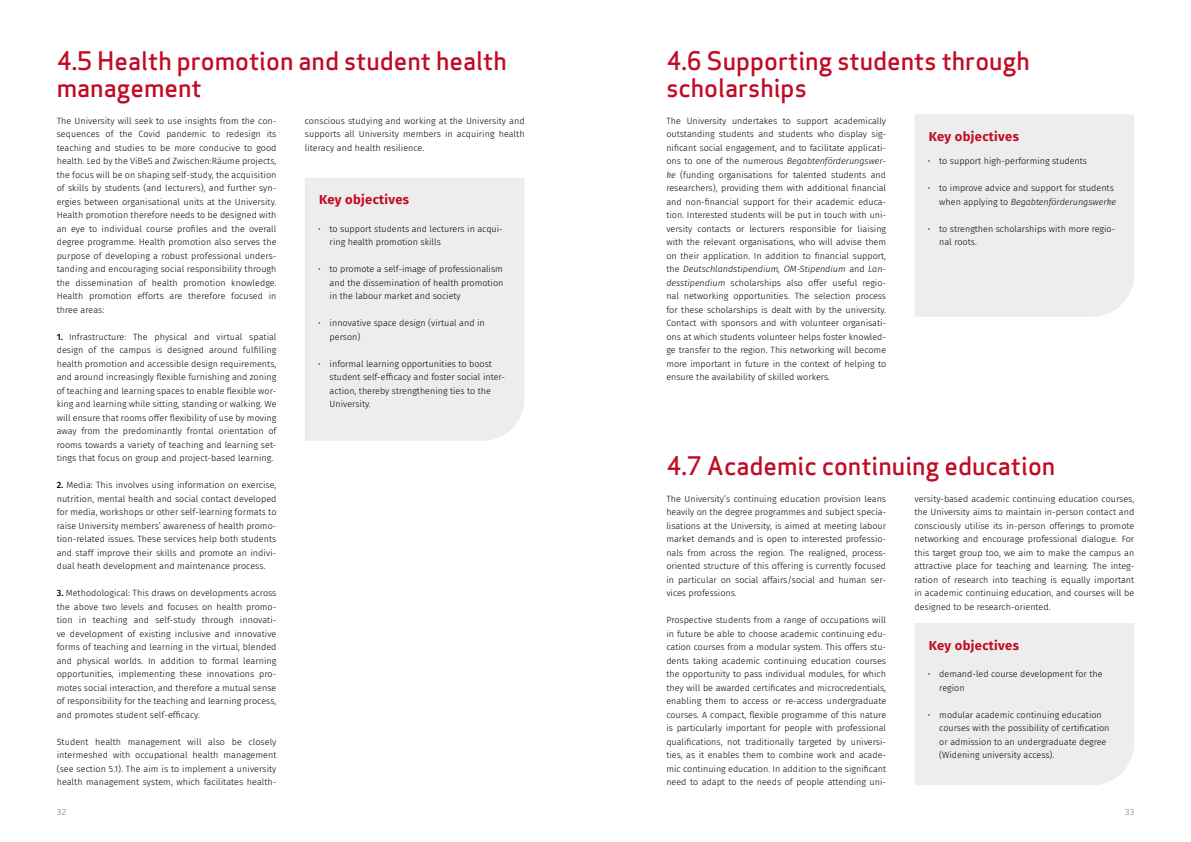
<style>
.page{position:relative;width:1191px;height:842px;background:#fff}
.page>*{position:absolute;margin:0;border:0;box-sizing:border-box;transform-origin:0 0}
.t1{font:500 25px/27px "Apex Sans";color:#c10b25}
.t2{font:700 13px "Fira Sans";letter-spacing:.025em;color:#c10b25}
.t3{font:300 9px/13.5px "Fira Sans";color:#000;text-align:justify}
.t4{font:8px "Apex Sans";color:#878787}
.s1{font-weight:500}
.s2{font-style:italic}
</style>
<div class="page">
<div style="left:915px;top:114px;width:219px;height:203px;background:#ededed"></div>
<div style="left:305px;top:178px;width:219px;height:263px;background:#ededed"></div>
<div style="left:915px;top:623px;width:219px;height:162px;background:#ededed"></div>
<h1 class="t1" style="left:57px;top:44px;width:451px">4.5 Health promotion and student health management</h1>
<p class="t3" style="left:57px;top:114px;width:221px">The University will seek to use insights from the con&shy;sequences of the Covid pandemic to redesign its teaching and studies to be more conducive to good health. Led by the ViBeS and Zwischen:Räume projects, the focus will be on shaping self-study, the acquisition of skills by students (and lecturers), and further syn&shy;ergies between organisational units at the University.<br>Health promotion therefore needs to be designed with an eye to individual course profiles and the overall degree programme. Health promotion also serves the purpose of developing a robust professional unders&shy;tanding and encouraging social responsibility through the dissemination of health promotion knowledge.<br>Health promotion efforts are therefore focused in three areas:</p>
<p class="t3" style="left:57px;top:330px;width:221px"><span class="s1">1.</span> Infrastructure: The physical and virtual spatial design of the campus is designed around fulfilling health promotion and accessible design requirements, and around increasingly flexible furnishing and zoning of teaching and learning spaces to enable flexible wor&shy;king and learning while sitting, standing or walking. We will ensure that rooms offer flexibility of use by moving away from the predominantly frontal orientation of rooms towards a variety of teaching and learning set&shy;tings that focus on group and project-based learning.</p>
<p class="t3" style="left:57px;top:478px;width:221px"><span class="s1">2.</span> Media: This involves using information on exercise, nutrition, mental health and social contact developed for media, workshops or other self-learning formats to raise University members’ awareness of health promo&shy;tion-related issues. These services help both students and staff improve their skills and promote an indivi&shy;dual heath development and maintenance process.</p>
<p class="t3" style="left:57px;top:586px;width:221px"><span class="s1">3.</span> Methodological: This draws on developments across the above two levels and focuses on health promo&shy;tion in teaching and self-study through innovati&shy;ve development of existing inclusive and innovative forms of teaching and learning in the virtual, blended and physical worlds. In addition to formal learning opportunities, implementing these innovations pro&shy;motes social interaction, and therefore a mutual sense of responsibility for the teaching and learning process, and promotes student self-efficacy.</p>
<p class="t3" style="left:57px;top:735px;width:221px">Student health management will also be closely intermeshed with occupational health management (see section 5.1). The aim is to implement a university health management system, which facilitates health-</p>
<h1 class="t1" style="left:666px;top:44px;width:365px">4.6 Supporting students through scholarships</h1>
<p class="t3" style="left:305px;top:114px;width:221px">conscious studying and working at the University and supports all University members in acquiring health literacy and health resilience.</p>
<p class="t3" style="left:666px;top:114px;width:221px">The University undertakes to support academically outstanding students and students who display sig&shy;nificant social engagement, and to facilitate applicati&shy;ons to one of the numerous <span class="s2">Begabtenförderungswer&shy;ke</span> (funding organisations for talented students and researchers), providing them with additional financial and non-financial support for their academic educa&shy;tion. Interested students will be put in touch with uni&shy;versity contacts or lecturers responsible for liaising with the relevant organisations, who will advise them on their application. In addition to financial support, the <span class="s2">Deutschlandstipendium, OM-Stipendium</span> and <span class="s2">Lan&shy;desstipendium</span> scholarships also offer useful regio&shy;nal networking opportunities. The selection process for these scholarships is dealt with by the university.<br>Contact with sponsors and with volunteer organisati&shy;ons at which students volunteer helps foster knowled&shy;ge transfer to the region. This networking will become more important in future in the context of helping to ensure the availability of skilled workers.</p>
<h2 class="t2" style="left:928px;top:125px;width:92px">Key objectives</h2>
<p class="t3" style="left:928px;top:154px;width:161px">• to support high-performing students</p>
<p class="t3" style="left:928px;top:181px;width:190px;text-align:right">• to improve advice and support for students when applying to <span class="s2">Begabtenförderungswerke</span></p>
<p class="t3" style="left:939px;top:222px;width:177px;text-indent:-11px">• to strengthen scholarships with more regio&shy;nal roots.</p>
<h2 class="t2" style="left:319px;top:189px;width:92px">Key objectives</h2>
<p class="t3" style="left:330px;top:222px;width:175px;text-indent:-11px">• to support students and lecturers in acqui&shy;ring health promotion skills</p>
<p class="t3" style="left:330px;top:262px;width:175px;text-indent:-11px">• to promote a self-image of professionalism and the dissemination of health promotion in the labour market and society</p>
<p class="t3" style="left:330px;top:316px;width:157px;text-indent:-11px">• innovative space design (virtual and in person)</p>
<p class="t3" style="left:330px;top:357px;width:177px;text-align:left;text-indent:-11px">• informal learning opportunities to boost student self-efficacy and foster social inter&shy;action, thereby strengthening ties to the University.</p>
<h1 class="t1" style="left:666px;top:449px;width:390px">4.7 Academic continuing education</h1>
<p class="t3" style="left:666px;top:492px;width:221px">The University’s continuing education provision leans heavily on the degree programmes and subject specia&shy;lisations at the University, is aimed at meeting labour market demands and is open to interested professio&shy;nals from across the region. The realigned, process&shy;oriented structure of this offering is currently focused in particular on social affairs/social and human ser&shy;vices professions.</p>
<p class="t3" style="left:666px;top:613px;width:221px">Prospective students from a range of occupations will in future be able to choose academic continuing edu&shy;cation courses from a modular system. This offers stu&shy;dents taking academic continuing education courses the opportunity to pass individual modules, for which they will be awarded certificates and microcredentials, enabling them to access or re-access undergraduate courses. A compact, flexible programme of this nature is particularly important for people with professional qualifications, not traditionally targeted by universi&shy;ties, as it enables them to combine work and acade&shy;mic continuing education. In addition to the significant need to adapt to the needs of people attending uni-</p>
<p class="t3" style="left:914px;top:492px;width:221px">versity-based academic continuing education courses, the University aims to maintain in-person contact and consciously utilise its in-person offerings to promote networking and encourage professional dialogue. For this target group too, we aim to make the campus an attractive place for teaching and learning. The integ&shy;ration of research into teaching is equally important in academic continuing education, and courses will be designed to be research-oriented.</p>
<h2 class="t2" style="left:928px;top:634px;width:92px">Key objectives</h2>
<p class="t3" style="left:939px;top:667px;width:165px;text-indent:-11px">• demand-led course development for the region</p>
<p class="t3" style="left:939px;top:708px;width:172px;text-align:left;text-indent:-11px">• modular academic continuing education courses with the possibility of certification or admission to an undergraduate degree (Widening university access).</p>
<p class="t4" style="left:57px;top:806px;width:11px">32</p>
<p class="t4" style="left:1124px;top:805px;width:11px">33</p>
</div>
